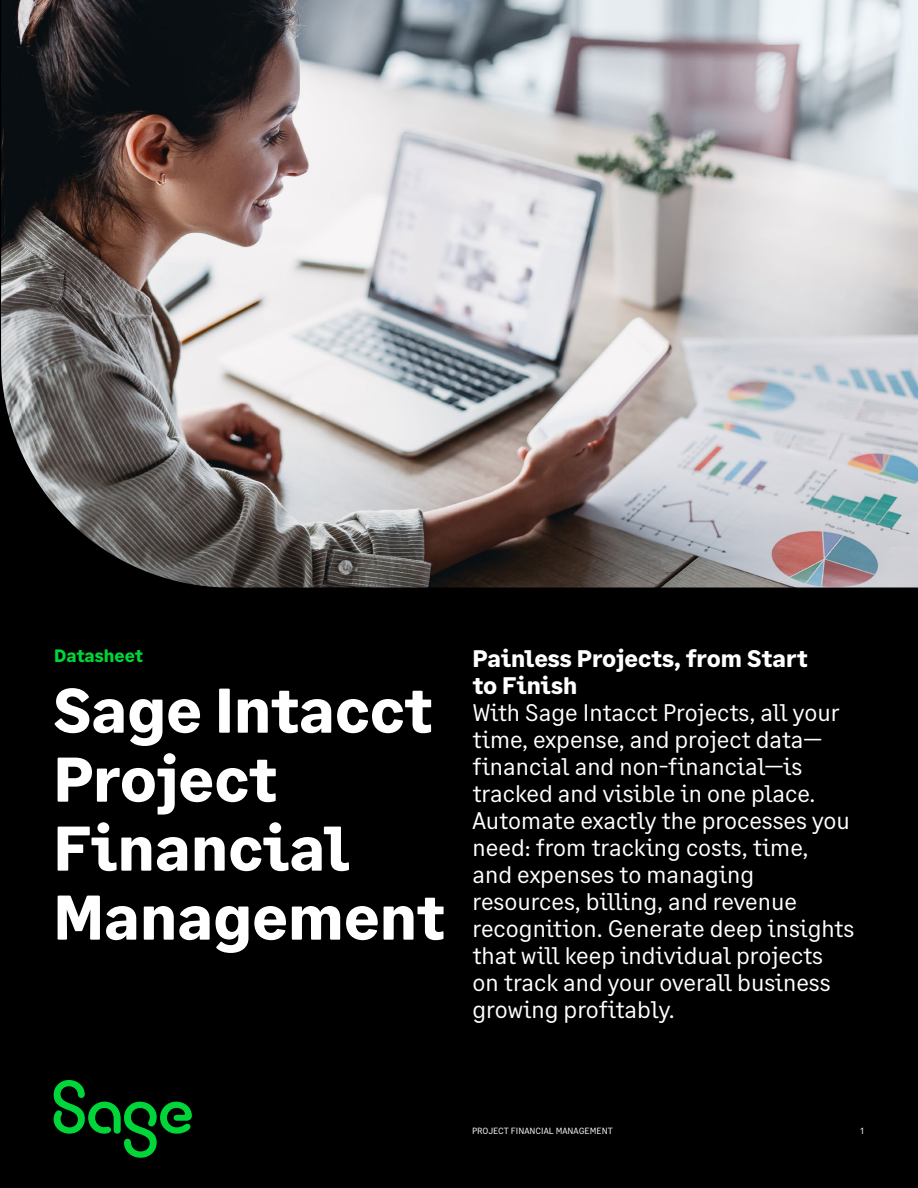
<style>
.page{position:relative;width:918px;height:1188px;background:#000}
.page>*{position:absolute;margin:0;border:0;box-sizing:border-box;transform-origin:0 0}
.t1{font:700 63px/69px "Sage Text";color:#fff}
.t2{font:24px/27px "Sage Text";color:#fff}
.t3{font:700 24px/27px "Sage Text";color:#fff}
.t4{font:700 18px "Sage Text";color:#00d639}
.t5{font:9px "Sage Text";color:#fff}
</style>
<div class="page">
<img style="left:1px;top:0;width:917px;height:588px">
<svg style="left:54px;top:1080px;width:138px;height:78px"></svg>
<p class="t4" style="left:54px;top:649px;width:90px">Datasheet</p>
<h1 class="t1" style="left:53px;top:681px;width:393px">Sage Intacct<br>Project<br>Financial<br>Management</h1>
<p class="t3" style="left:472px;top:647px;width:336px">Painless Projects, from Start to Finish</p>
<p class="t2" style="left:472px;top:702px;width:383px">With Sage Intacct Projects, all your time, expense, and project data— financial and non-financial—is tracked and visible in one place.<br>Automate exactly the processes you need: from tracking costs, time,<br>and expenses to managing resources, billing, and revenue recognition. Generate deep insights that will keep individual projects on track and your overall business growing profitably.</p>
<p class="t5" style="left:472px;top:1128px;width:142px">PROJECT FINANCIAL MANAGEMENT</p>
<p class="t5" style="left:861px;top:1127px;width:5px">1</p>
</div>
